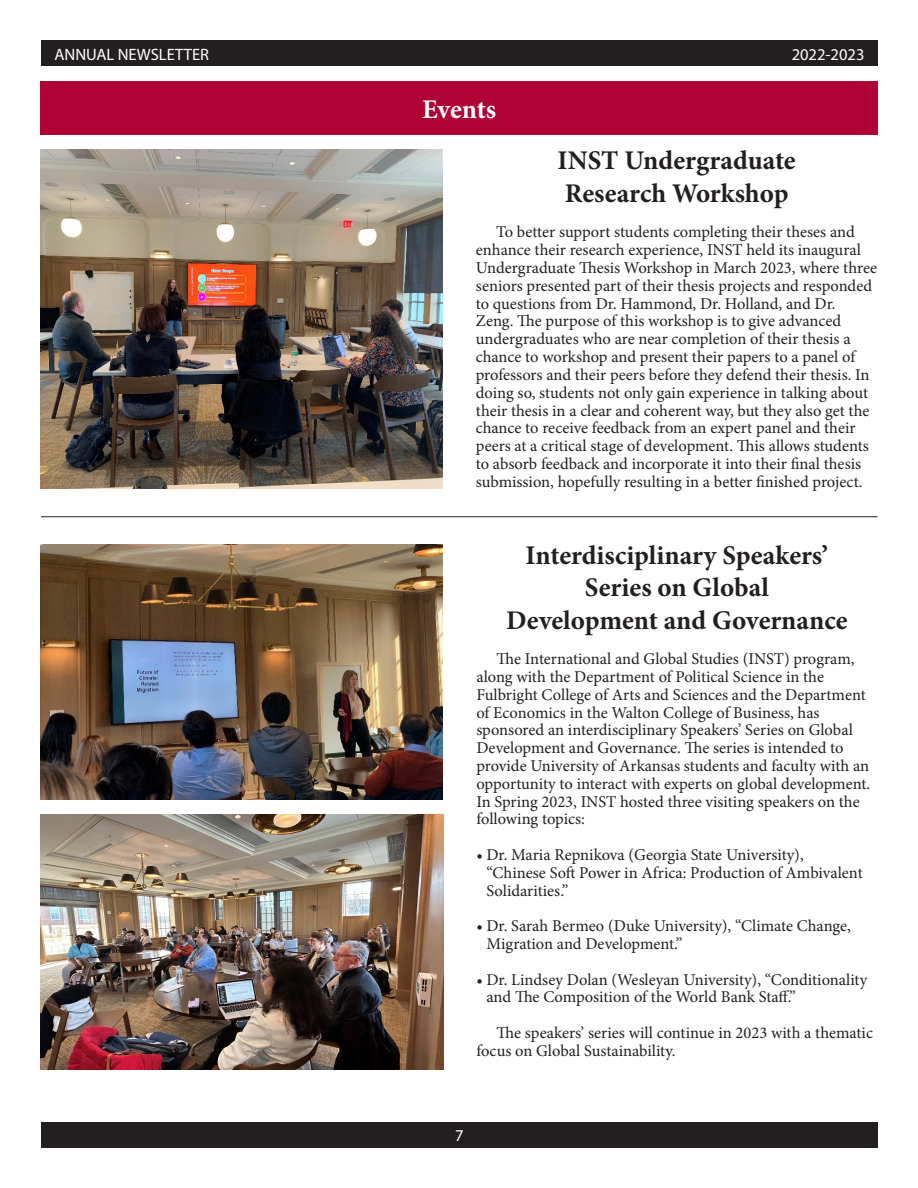
<style>
.page{position:relative;width:918px;height:1188px;background:#fff}
.page>*{position:absolute;margin:0;border:0;box-sizing:border-box;transform-origin:0 0}
.t1{font:700 27px/32.4px "Minion Pro";color:#231f20}
.t2{font:700 27px "Minion Pro";letter-spacing:-.005em;color:#fff}
.List_Paragraph{font:16.5px/17.9px "Minion Pro";color:#231f20}
.t3{font:16.5px "Myriad Pro";color:#fff}
</style>
<div class="page">
<div style="left:41px;top:1122px;width:837px;height:26px;background:#231f20"></div>
<div style="left:41px;top:40px;width:837px;height:26px;background:#231f20"></div>
<div style="left:41px;top:81px;width:837px;height:54px;background:#af0336"></div>
<img style="left:41px;top:150px;width:402px;height:338px">
<img style="left:41px;top:544px;width:402px;height:255px">
<img style="left:41px;top:814px;width:402px;height:255px">
<hr style="left:41px;top:516px;width:837px;height:1px;background:#231f20">
<p class="t3" style="left:54px;top:44px;width:156px">ANNUAL NEWSLETTER</p>
<p class="t3" style="left:792px;top:44px;width:74px">2022-2023</p>
<p class="t2" style="left:422px;top:90px;width:75px">Events</p>
<p class="t1" style="left:558px;top:144px;width:240px">INST Undergraduate<br>Research Workshop</p>
<p class="List_Paragraph" style="left:476px;top:223px;width:403px;text-indent:20px">To better support students completing their theses and enhance their research experience, INST held its inaugural Undergraduate Thesis Workshop in March 2023, where three seniors presented part of their thesis projects and responded to questions from Dr. Hammond, Dr. Holland, and Dr.<br>Zeng. The purpose of this workshop is to give advanced undergraduates who are near completion of their thesis a chance to workshop and present their papers to a panel of professors and their peers before they defend their thesis. In doing so, students not only gain experience in talking about their thesis in a clear and coherent way, but they also get the chance to receive feedback from an expert panel and their peers at a critical stage of development. This allows students to absorb feedback and incorporate it into their final thesis submission, hopefully resulting in a better finished project.</p>
<p class="t1" style="left:506px;top:539px;width:343px;text-align:center">Interdisciplinary Speakers’<br>Series on Global<br>Development and Governance</p>
<p class="List_Paragraph" style="left:476px;top:650px;width:395px;text-indent:20px">The International and Global Studies (INST) program, along with the Department of Political Science in the Fulbright College of Arts and Sciences and the Department of Economics in the Walton College of Business, has sponsored an interdisciplinary Speakers’ Series on Global Development and Governance. The series is intended to provide University of Arkansas students and faculty with an opportunity to interact with experts on global development.<br>In Spring 2023, INST hosted three visiting speakers on the following topics:</p>
<p class="List_Paragraph" style="left:487px;top:846px;width:378px;text-indent:-10px">• Dr. Maria Repnikova (Georgia State University), “Chinese Soft Power in Africa: Production of Ambivalent<br>Solidarities.”</p>
<p class="List_Paragraph" style="left:487px;top:917px;width:366px;text-indent:-10px">• Dr. Sarah Bermeo (Duke University), “Climate Change,<br>Migration and Development.”</p>
<p class="List_Paragraph" style="left:487px;top:971px;width:382px;text-indent:-10px">• Dr. Lindsey Dolan (Wesleyan University), “Conditionality and The Composition of the World Bank Staff.”</p>
<p class="List_Paragraph" style="left:476px;top:1024px;width:398px;text-indent:20px">The speakers’ series will continue in 2023 with a thematic focus on Global Sustainability.</p>
<p class="t3" style="left:455px;top:1125px;width:10px">7</p>
</div>
